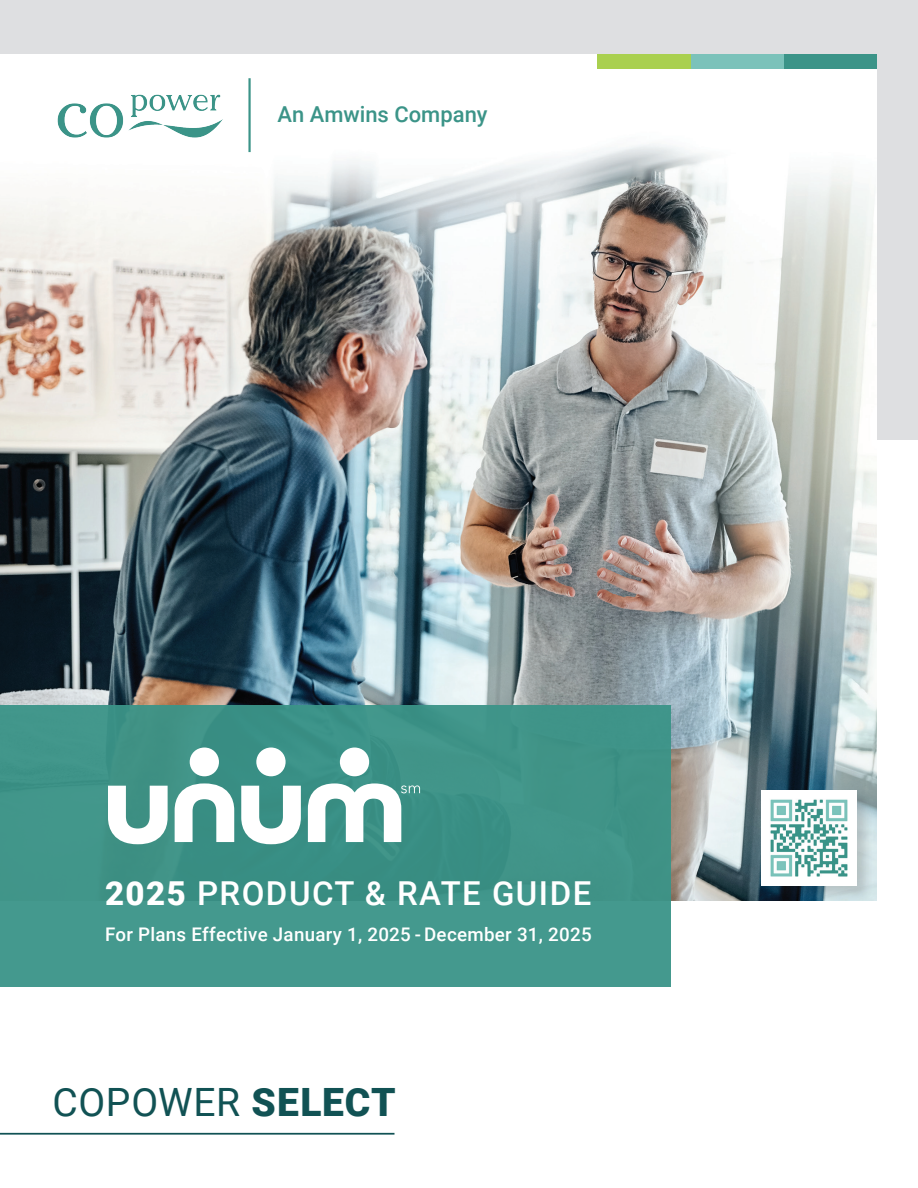
<style>
.page{position:relative;width:918px;height:1188px;background:#fff}
.page>*{position:absolute;margin:0;border:0;box-sizing:border-box;transform-origin:0 0}
.t1{font:39px "Roboto";letter-spacing:.015em;color:#115254}
.t2{font:500 33px "Roboto";letter-spacing:.045em;color:#fff}
.t3{font:500 21.9px "Roboto";color:#3b9488}
.t4{font:500 18.75px "Roboto";letter-spacing:.015em;color:#fff}
.s1{font-weight:900}
</style>
<div class="page">
<div style="left:0;top:0;width:918px;height:440px;background:#dedfe1"></div>
<img style="left:0;top:54px;width:877px;height:846px">
<div style="left:0;top:705px;width:670px;height:281px;background:#3b9488"></div>
<div style="left:784px;top:54px;width:93px;height:15px;background:#3b9488"></div>
<div style="left:691px;top:54px;width:93px;height:15px;background:#7bc2ba"></div>
<div style="left:597px;top:54px;width:94px;height:15px;background:#a9d04f"></div>
<div style="left:759px;top:788px;width:115px;height:114px;background:#231f20;opacity:.2"></div>
<img style="left:762px;top:790px;width:95px;height:95px">
<hr style="left:0;top:1133px;width:394px;height:2px;background:#115254">
<hr style="left:248px;top:78px;width:3px;height:74px;background:#3b9488">
<img style="left:54px;top:91px;width:171px;height:53px">
<svg style="left:241px;top:786px;width:60px;height:58px"></svg>
<svg style="left:108px;top:786px;width:60px;height:58px"></svg>
<svg style="left:175px;top:783px;width:59px;height:59px"></svg>
<svg style="left:308px;top:783px;width:112px;height:59px"></svg>
<div style="left:190px;top:748px;width:29px;height:28px;background:#fff;border-radius:50%"></div>
<div style="left:256px;top:748px;width:30px;height:28px;background:#fff;border-radius:50%"></div>
<div style="left:340px;top:748px;width:29px;height:28px;background:#fff;border-radius:50%"></div>
<p class="t3" style="left:278px;top:98px;width:212px">An Amwins Company</p>
<h2 class="t2" style="left:105px;top:870px;width:488px"><span class="s1">2025</span> PRODUCT &amp; RATE GUIDE</h2>
<p class="t4" style="left:105px;top:921px;width:488px">For Plans Effective January 1, 2025 - December 31, 2025</p>
<h1 class="t1" style="left:52px;top:1075px;width:345px">COPOWER <span class="s1">SELECT</span></h1>
</div>
